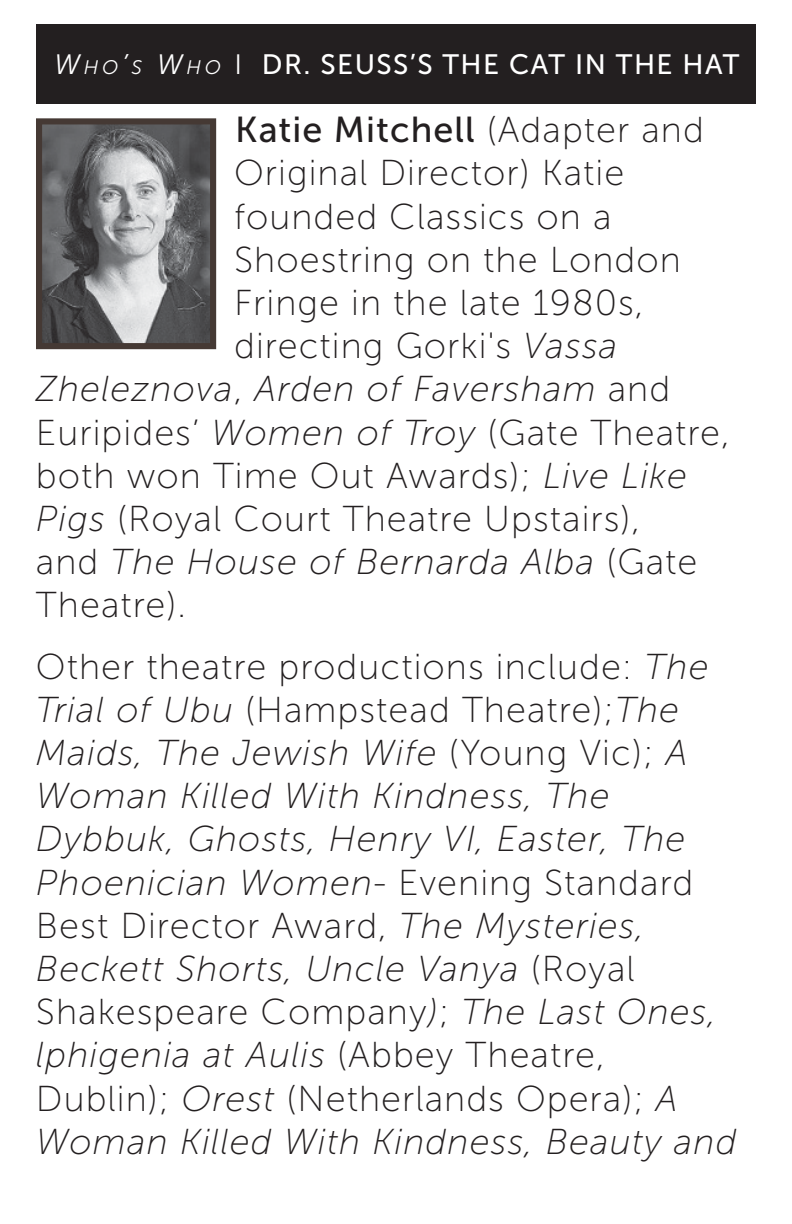
<style>
.page{position:relative;width:792px;height:1224px;background:#fff}
.page>*{position:absolute;margin:0;border:0;box-sizing:border-box;transform-origin:0 0}
.t1{font:italic 36px/43.2px "Museo Sans 100";letter-spacing:.03em;color:#231f20}
.t2{font:36px "Museo Sans 100";letter-spacing:.03em;color:#231f20}
.t3{font:36px "Museo Sans 500";letter-spacing:.03em;color:#231f20}
.t4{font:28px "Museo Sans 500";letter-spacing:.05em;color:#fff}
.s1{font-family:"Museo Sans 300";font-style:italic}
.s2{font-family:"Museo Sans 300";font-style:italic;font-size:19.6px}
.s3{font-family:"Museo Sans 300"}
.s4{font-family:"Museo Sans 100"}
.s5{font-style:italic}
.s6{font-style:normal}
</style>
<div class="page">
<div style="left:36px;top:24px;width:720px;height:79px;background:#231f20"></div>
<img style="left:43px;top:125px;width:166px;height:217px">
<div style="left:36px;top:118px;width:180px;height:231px;border:6px solid #453934"></div>
<p class="t4" style="left:54px;top:49px;width:687px"><span class="s1">W</span><span class="s2">H O</span> <span class="s1">’</span> <span class="s2">S</span> <span class="s1">W</span><span class="s2">H O</span> <span class="s3">I</span> DR. SEUSS’S THE CAT IN THE HAT</p>
<p class="t3" style="left:235px;top:110px;width:470px">Katie Mitchell <span class="s4">(Adapter and</span></p>
<p class="t2" style="left:234px;top:154px;width:392px">Original Director) Katie</p>
<p class="t2" style="left:234px;top:197px;width:379px">founded Classics on a</p>
<p class="t2" style="left:234px;top:240px;width:448px">Shoestring on the London</p>
<p class="t2" style="left:234px;top:284px;width:411px">Fringe in the late 1980s,</p>
<p class="t2" style="left:234px;top:327px;width:385px">directing Gorki's <span class="s5">Vassa</span></p>
<p class="t1" style="left:36px;top:368px;width:636px">Zheleznova<span class="s6">,</span> Arden of Faversham <span class="s6">and</span></p>
<p class="t2" style="left:36px;top:413px;width:695px">Euripides’ <span class="s5">Women of Troy</span> (Gate Theatre,</p>
<p class="t2" style="left:36px;top:456px;width:653px">both won Time Out Awards); <span class="s5">Live Like</span></p>
<p class="t2" style="left:36px;top:500px;width:606px"><span class="s5">Pigs</span> (Royal Court Theatre Upstairs),</p>
<p class="t1" style="left:36px;top:541px;width:663px"><span class="s6">and</span> The House of Bernarda Alba <span class="s6">(Gate</span></p>
<p class="t2" style="left:36px;top:586px;width:152px">Theatre).</p>
<p class="t1" style="left:36px;top:645px;width:702px"><span class="s6">Other theatre productions include:</span> The Trial of Ubu <span class="s6">(Hampstead Theatre);</span>The Maids, The Jewish Wife <span class="s6">(Young Vic);</span> A Woman Killed With Kindness, The Dybbuk, Ghosts, Henry VI, Easter, The Phoenician Women<span class="s6">- Evening Standard Best Director Award,</span> The Mysteries, Beckett Shorts, Uncle Vanya <span class="s6">(Royal Shakespeare Company</span>)<span class="s6">;</span> The Last Ones, lphigenia at Aulis <span class="s6">(Abbey Theatre, Dublin);</span> Orest <span class="s6">(Netherlands Opera);</span> A Woman Killed With Kindness, Beauty and</p>
</div>
